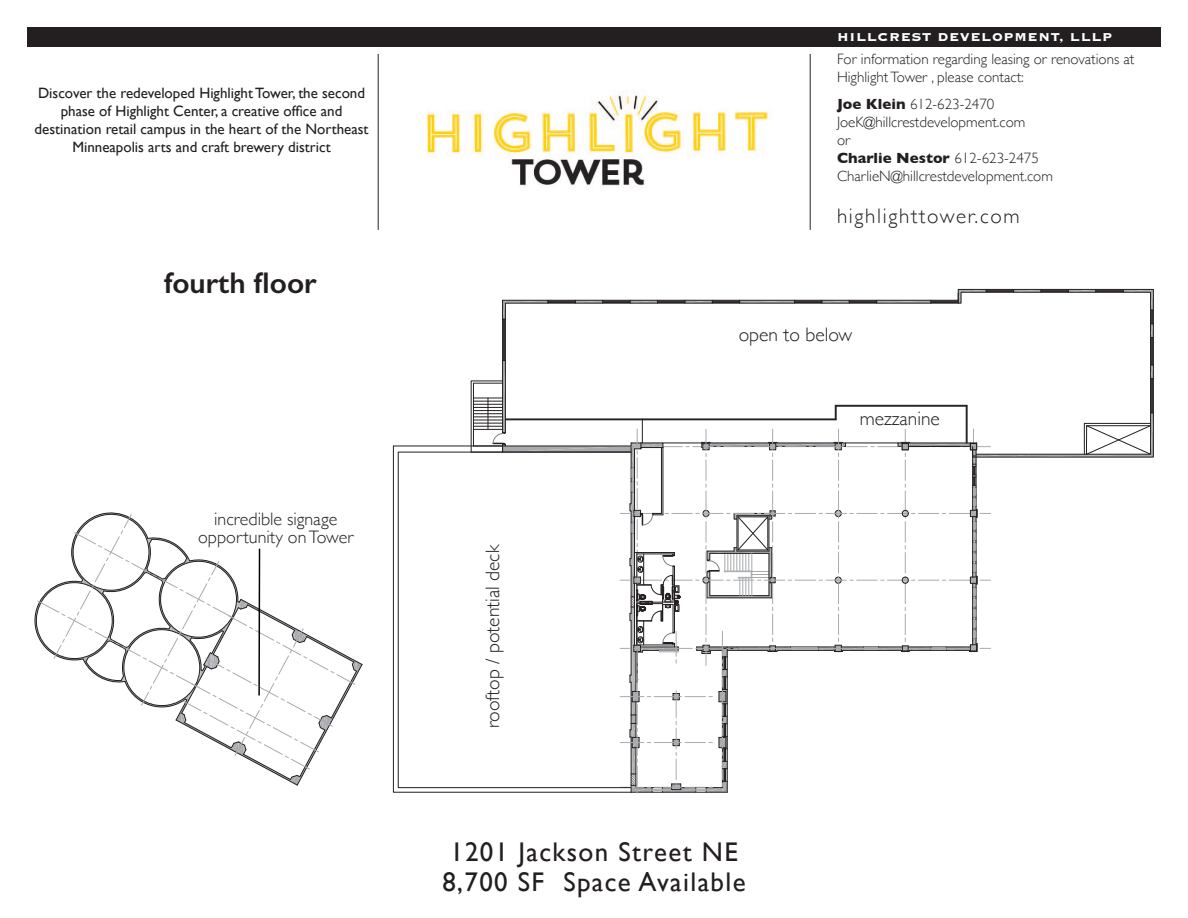
<style>
.page{position:relative;width:1188px;height:918px;background:#fff}
.page>*{position:absolute;margin:0;border:0;box-sizing:border-box;transform-origin:0 0}
.t1{font:600 30px "Gill Sans";color:#231f20}
.t2{font:27px "Gill Sans";letter-spacing:.05em;color:#231f20}
.t3{font:300 21px "Gill Sans";letter-spacing:.08em;color:#231f20}
.t4{font:300 19.5px "Gill Sans";color:#231f20}
.t5{font:300 18px "Gill Sans";color:#231f20}
.t6{font:15px/18px "Gill Sans";color:#231f20;text-align:center}
.t7{font:300 15px/18px "Gill Sans";color:#231f20}
.t8{font:700 15px "Gill Sans";color:#231f20}
.t9{font:15px "Copperplate Gothic Std 33 BC";letter-spacing:.05em;color:#fff}
.s1{font-weight:700}
.s2{font-weight:300}
</style>
<div class="page">
<hr style="left:378px;top:54px;width:1px;height:176px;background:#231f20">
<hr style="left:810px;top:54px;width:1px;height:176px;background:#231f20">
<div style="left:27px;top:27px;width:1134px;height:19px;background:#231f20"></div>
<img style="left:426px;top:91px;width:342px;height:95px">
<svg style="left:35px;top:512px;width:327px;height:273px"></svg>
<svg style="left:393px;top:446px;width:78px;height:346px"></svg>
<svg style="left:471px;top:289px;width:682px;height:504px"></svg>
<hr style="left:1152px;top:379px;width:1px;height:34px;background:#231f20">
<hr style="left:1151px;top:379px;width:1px;height:34px;background:#231f20">
<hr style="left:258px;top:549px;width:2px;height:147px;background:#040503">
<p class="t6" style="left:35px;top:84px;width:335px">Discover the redeveloped Highlight Tower, the second phase of Highlight Center, a creative office and destination retail campus in the heart of the Northeast Minneapolis arts and craft brewery district</p>
<p class="t1" style="left:164px;top:265px;width:154px">fourth floor</p>
<p class="t5" style="left:214px;top:505px;width:125px">incredible signage</p>
<p class="t5" style="left:198px;top:523px;width:157px">opportunity on Tower</p>
<p class="t9" style="left:837px;top:29px;width:277px">HILLCREST DEVELOPMENT, LLLP</p>
<p class="t7" style="left:837px;top:50px;width:299px">For information regarding leasing or renovations at<br>Highlight Tower , please contact:</p>
<p class="t7" style="left:837px;top:95px;width:159px"><span class="s1">Joe Klein</span> 612-623-2470</p>
<p class="t7" style="left:837px;top:113px;width:190px">JoeK@hillcrestdevelopment.com</p>
<p class="t7" style="left:837px;top:131px;width:15px">or</p>
<p class="t8" style="left:837px;top:146px;width:203px">Charlie Nestor <span class="s2">612-623-2475</span></p>
<p class="t7" style="left:837px;top:167px;width:217px">CharlieN@hillcrestdevelopment.com</p>
<p class="t3" style="left:837px;top:200px;width:184px">highlighttower.com</p>
<p class="t4" style="left:739px;top:319px;width:115px">open to below</p>
<p class="t4" style="left:860px;top:403px;width:82px">mezzanine</p>
<p class="t4" style="left:477px;top:728px;width:185px;rotate:-90deg">rooftop / potential deck</p>
<p class="t2" style="left:450px;top:836px;width:289px">1201 Jackson Street NE</p>
<p class="t2" style="left:442px;top:866px;width:305px">8,700 SF Space Available</p>
</div>
